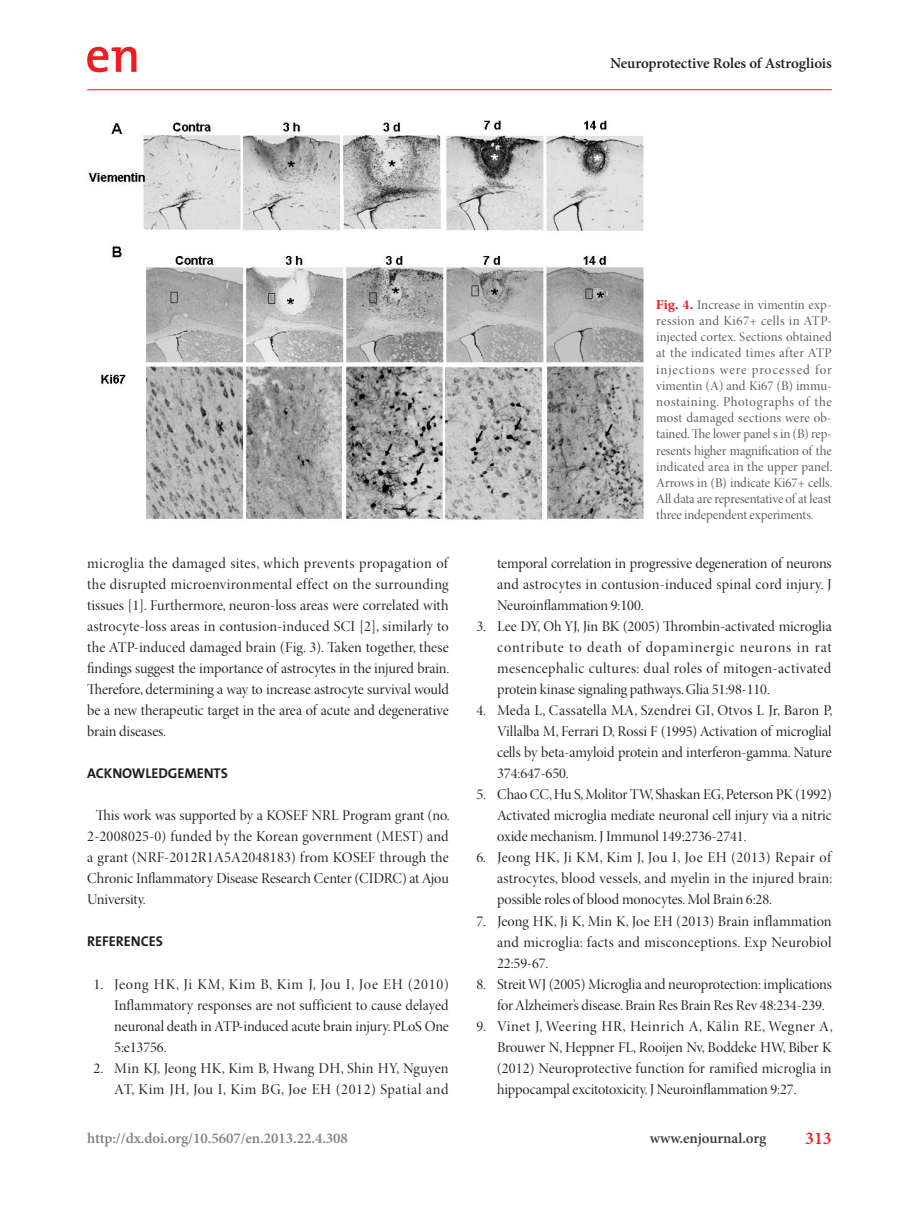
<style>
.page{position:relative;width:919px;height:1217px;background:#fff}
.page>*{position:absolute;margin:0;border:0;box-sizing:border-box;transform-origin:0 0}
.t1{font:600 18px "Minion Pro";color:#ee1d23}
.참고문헌{font:15px/21px "Minion Pro Disp";letter-spacing:-.005em;color:#231f20;text-align:justify}
.본문{font:15px/21px "Minion Pro Disp";letter-spacing:-.005em;color:#231f20;text-align:justify}
.참고문헌-2{font:15px/21px "Minion Pro Disp";letter-spacing:.02em;color:#231f20;text-align:right}
.t2{font:600 15px "Minion Pro";letter-spacing:-.005em;color:#808285}
.t3{font:600 15px "Minion Pro";letter-spacing:-.01em;color:#231f20}
.t4{font:600 15px "Minion Pro";letter-spacing:-.005em;color:#3e3e3f}
.서론{font:700 14.25px "The Mix";letter-spacing:-.005em;color:#231f20}
.표그림_설명{font:13.5px/16.2px "Minion Pro Disp";letter-spacing:.005em;color:#57585a}
.s1{font-family:"Utopia Std";font-weight:600;color:#ee1d23}
</style>
<div class="page">
<hr style="left:87px;top:89px;width:744px;height:1px;background:#ee1d23">
<svg style="left:87px;top:47px;width:49px;height:25px"></svg>
<img style="left:88px;top:120px;width:556px;height:400px">
<p class="t3" style="left:610px;top:52px;width:223px">Neuroprotective Roles of Astrogliois</p>
<p class="본문" style="left:87px;top:553px;width:364px">microglia the damaged sites, which prevents propagation of the disrupted microenvironmental effect on the surrounding tissues [1]. Furthermore, neuron-loss areas were correlated with astrocyte-loss areas in contusion-induced SCI [2], similarly to the ATP-induced damaged brain (Fig. 3). Taken together, these findings suggest the importance of astrocytes in the injured brain.<br>Therefore, determining a way to increase astrocyte survival would be a new therapeutic target in the area of acute and degenerative brain diseases.</p>
<p class="서론" style="left:87px;top:761px;width:142px">ACKNOWLEDGEMENTS</p>
<p class="본문" style="left:87px;top:805px;width:364px;text-indent:9px">This work was supported by a KOSEF NRL Program grant (no.<br>2-2008025-0) funded by the Korean government (MEST) and a grant (NRF-2012R1A5A2048183) from KOSEF through the Chronic Inflammatory Disease Research Center (CIDRC) at Ajou University.</p>
<p class="서론" style="left:87px;top:929px;width:77px">REFERENCES</p>
<p class="참고문헌" style="left:114px;top:973px;width:336px;text-indent:-21px">1. Jeong HK, Ji KM, Kim B, Kim J, Jou I, Joe EH (2010)<br>Inflammatory responses are not sufficient to cause delayed neuronal death in ATP-induced acute brain injury. PLoS One 5:e13756.</p>
<p class="참고문헌-2" style="left:94px;top:1057px;width:356px">2. Min KJ, Jeong HK, Kim B, Hwang DH, Shin HY, Nguyen<br>AT, Kim JH, Jou I, Kim BG, Joe EH (2012) Spatial and</p>
<p class="표그림_설명" style="left:656px;top:296px;width:178px"><span class="s1">Fig. 4.</span> Increase in vimentin exp&shy;ression and Ki67+ cells in ATP&shy;injected cortex. Sections obtained at the indicated times after ATP injections were processed for vimentin (A) and Ki67 (B) immu&shy;nostaining. Photographs of the most damaged sections were ob&shy;tained. The lower panel s in (B) rep&shy;resents higher magnification of the indicated area in the upper panel.<br>Arrows in (B) indicate Ki67+ cells.<br>All data are representative of at least three independent experiments.</p>
<p class="참고문헌" style="left:497px;top:553px;width:336px">temporal correlation in progressive degeneration of neurons and astrocytes in contusion-induced spinal cord injury. J Neuroinflammation 9:100.</p>
<p class="참고문헌" style="left:497px;top:616px;width:336px;text-indent:-21px">3. Lee DY, Oh YJ, Jin BK (2005) Thrombin-activated microglia contribute to death of dopaminergic neurons in rat mesencephalic cultures: dual roles of mitogen-activated protein kinase signaling pathways. Glia 51:98-110.</p>
<p class="참고문헌" style="left:497px;top:700px;width:337px;text-indent:-21px">4. Meda L, Cassatella MA, Szendrei GI, Otvos L Jr, Baron P, Villalba M, Ferrari D, Rossi F (1995) Activation of microglial cells by beta-amyloid protein and interferon-gamma. Nature 374:647-650.</p>
<p class="참고문헌" style="left:497px;top:784px;width:336px;text-indent:-21px">5. Chao CC, Hu S, Molitor TW, Shaskan EG, Peterson PK (1992)<br>Activated microglia mediate neuronal cell injury via a nitric oxide mechanism. J Immunol 149:2736-2741.</p>
<p class="참고문헌" style="left:497px;top:847px;width:337px;text-indent:-21px">6. Jeong HK, Ji KM, Kim J, Jou I, Joe EH (2013) Repair of astrocytes, blood vessels, and myelin in the injured brain: possible roles of blood monocytes. Mol Brain 6:28.</p>
<p class="참고문헌" style="left:497px;top:910px;width:336px;text-indent:-21px">7. Jeong HK, Ji K, Min K, Joe EH (2013) Brain inflammation and microglia: facts and misconceptions. Exp Neurobiol 22:59-67.</p>
<p class="참고문헌" style="left:497px;top:973px;width:336px;text-indent:-21px">8. Streit WJ (2005) Microglia and neuroprotection: implications for Alzheimer’s disease. Brain Res Brain Res Rev 48:234-239.</p>
<p class="참고문헌" style="left:497px;top:1015px;width:337px;text-indent:-21px">9. Vinet J, Weering HR, Heinrich A, Kälin RE, Wegner A, Brouwer N, Heppner FL, Rooijen Nv, Boddeke HW, Biber K (2012) Neuroprotective function for ramified microglia in hippocampal excitotoxicity. J Neuroinflammation 9:27.</p>
<p class="t2" style="left:87px;top:1127px;width:262px">http://dx.doi.org/10.5607/en.2013.22.4.308</p>
<p class="t4" style="left:649px;top:1127px;width:118px">www.enjournal.org</p>
<p class="t1" style="left:805px;top:1124px;width:28px">313</p>
</div>
